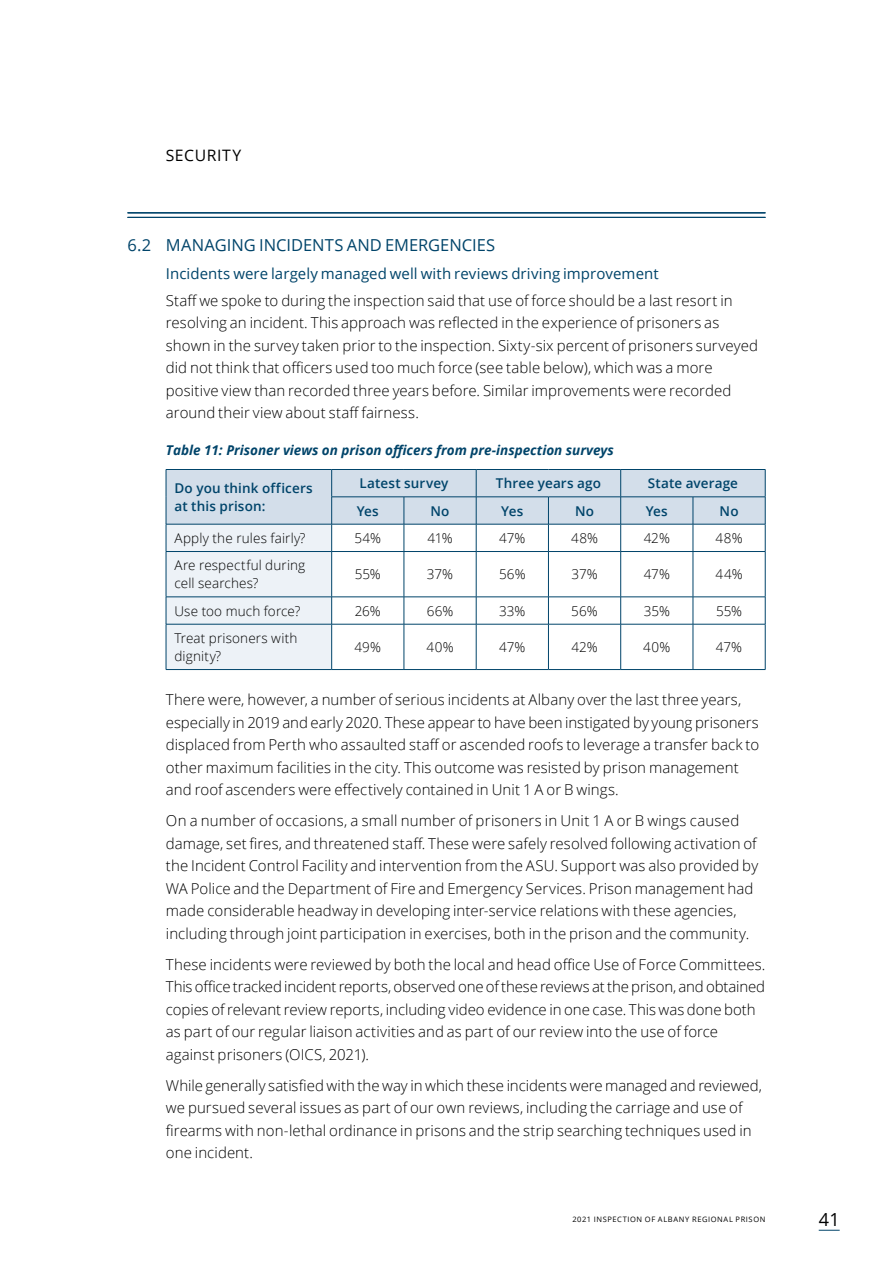
<style>
.page{position:relative;width:893px;height:1263px;background:#fff}
.page>*{position:absolute;margin:0;border:0;box-sizing:border-box;transform-origin:0 0}
.t1{font:18px "Open Sans";color:#000}
.t2{font:16.5px "Open Sans";color:#00446a}
.t3{font:15.75px "Open Sans";letter-spacing:.04em;color:#000}
.t4{font:300 15px/22.5px "Open Sans";letter-spacing:.005em;color:#000}
.t5{font:15px "Open Sans";letter-spacing:.005em;color:#00446a}
.t6{font:300 13.5px/18px "Open Sans";letter-spacing:.01em;color:#000}
.t7{font:600 13.5px/18px "Open Sans";letter-spacing:.01em;color:#00446a}
.t8{font:italic 700 13.5px "Open Sans";color:#00446a}
.t9{font:7.5px "Open Sans";letter-spacing:.08em;color:#000}
</style>
<div class="page">
<svg style="left:819px;top:1230px;width:21px;height:1px"></svg>
<hr style="left:128px;top:213px;width:637px;height:1px;background:#00446a">
<hr style="left:128px;top:217px;width:637px;height:1px;background:#00446a">
<svg style="left:166px;top:469px;width:600px;height:200px"></svg>
<hr style="left:166px;top:624px;width:166px;height:1px;background:#00446a">
<hr style="left:166px;top:624px;width:1px;height:45px;background:#00446a">
<hr style="left:332px;top:624px;width:72px;height:1px;background:#00446a">
<hr style="left:331px;top:624px;width:1px;height:45px;background:#00446a">
<hr style="left:404px;top:624px;width:72px;height:1px;background:#00446a">
<hr style="left:404px;top:624px;width:1px;height:45px;background:#00446a">
<hr style="left:476px;top:624px;width:72px;height:1px;background:#00446a">
<hr style="left:476px;top:624px;width:1px;height:45px;background:#00446a">
<hr style="left:548px;top:624px;width:73px;height:1px;background:#00446a">
<hr style="left:548px;top:624px;width:1px;height:45px;background:#00446a">
<hr style="left:621px;top:624px;width:72px;height:1px;background:#00446a">
<hr style="left:620px;top:624px;width:1px;height:45px;background:#00446a">
<hr style="left:693px;top:624px;width:72px;height:1px;background:#00446a">
<hr style="left:693px;top:624px;width:1px;height:45px;background:#00446a">
<hr style="left:765px;top:624px;width:1px;height:45px;background:#00446a">
<hr style="left:166px;top:669px;width:166px;height:1px;background:#00446a">
<hr style="left:332px;top:669px;width:72px;height:1px;background:#00446a">
<hr style="left:404px;top:669px;width:72px;height:1px;background:#00446a">
<hr style="left:476px;top:669px;width:72px;height:1px;background:#00446a">
<hr style="left:548px;top:669px;width:73px;height:1px;background:#00446a">
<hr style="left:621px;top:669px;width:72px;height:1px;background:#00446a">
<hr style="left:693px;top:669px;width:72px;height:1px;background:#00446a">
<p class="t3" style="left:166px;top:144px;width:77px">SECURITY</p>
<p class="t2" style="left:128px;top:233px;width:369px">6.2 MANAGING INCIDENTS AND EMERGENCIES</p>
<p class="t5" style="left:166px;top:263px;width:494px">Incidents were largely managed well with reviews driving improvement</p>
<p class="t4" style="left:166px;top:289px;width:594px">Staff we spoke to during the inspection said that use of force should be a last resort in resolving an incident. This approach was reflected in the experience of prisoners as shown in the survey taken prior to the inspection. Sixty-six percent of prisoners surveyed did not think that officers used too much force (see table below), which was a more positive view than recorded three years before. Similar improvements were recorded around their view about staff fairness.</p>
<p class="t8" style="left:166px;top:440px;width:450px">Table 11: Prisoner views on prison officers from pre-inspection surveys</p>
<p class="t7" style="left:175px;top:479px;width:140px">Do you think officers at this prison:</p>
<p class="t7" style="left:359px;top:474px;width:91px">Latest survey</p>
<p class="t7" style="left:496px;top:474px;width:106px">Three years ago</p>
<p class="t7" style="left:648px;top:474px;width:92px">State average</p>
<p class="t7" style="left:357px;top:501px;width:24px">Yes</p>
<p class="t7" style="left:431px;top:501px;width:20px">No</p>
<p class="t7" style="left:501px;top:501px;width:24px">Yes</p>
<p class="t7" style="left:575px;top:501px;width:20px">No</p>
<p class="t7" style="left:646px;top:501px;width:24px">Yes</p>
<p class="t7" style="left:720px;top:501px;width:20px">No</p>
<p class="t6" style="left:175px;top:529px;width:132px">Apply the rules fairly?</p>
<p class="t6" style="left:354px;top:529px;width:28px">54%</p>
<p class="t6" style="left:428px;top:529px;width:27px">41%</p>
<p class="t6" style="left:499px;top:529px;width:28px">47%</p>
<p class="t6" style="left:571px;top:529px;width:28px">48%</p>
<p class="t6" style="left:644px;top:529px;width:28px">42%</p>
<p class="t6" style="left:716px;top:529px;width:28px">48%</p>
<p class="t6" style="left:175px;top:556px;width:132px">Are respectful during cell searches?</p>
<p class="t6" style="left:355px;top:565px;width:28px">55%</p>
<p class="t6" style="left:427px;top:565px;width:28px">37%</p>
<p class="t6" style="left:499px;top:565px;width:28px">56%</p>
<p class="t6" style="left:571px;top:565px;width:28px">37%</p>
<p class="t6" style="left:644px;top:565px;width:28px">47%</p>
<p class="t6" style="left:716px;top:565px;width:29px">44%</p>
<p class="t6" style="left:175px;top:601px;width:127px">Use too much force?</p>
<p class="t6" style="left:355px;top:601px;width:28px">26%</p>
<p class="t6" style="left:427px;top:601px;width:28px">66%</p>
<p class="t6" style="left:499px;top:601px;width:28px">33%</p>
<p class="t6" style="left:571px;top:601px;width:28px">56%</p>
<p class="t6" style="left:644px;top:601px;width:28px">35%</p>
<p class="t6" style="left:716px;top:601px;width:28px">55%</p>
<p class="t6" style="left:174px;top:629px;width:124px">Treat prisoners with dignity?</p>
<p class="t6" style="left:355px;top:638px;width:28px">49%</p>
<p class="t6" style="left:426px;top:638px;width:29px">40%</p>
<p class="t6" style="left:499px;top:638px;width:28px">47%</p>
<p class="t6" style="left:571px;top:638px;width:28px">42%</p>
<p class="t6" style="left:643px;top:638px;width:29px">40%</p>
<p class="t6" style="left:716px;top:638px;width:28px">47%</p>
<p class="t4" style="left:166px;top:688px;width:595px">There were, however, a number of serious incidents at Albany over the last three years, especially in 2019 and early 2020. These appear to have been instigated by young prisoners displaced from Perth who assaulted staff or ascended roofs to leverage a transfer back to other maximum facilities in the city. This outcome was resisted by prison management and roof ascenders were effectively contained in Unit 1 A or B wings.</p>
<p class="t4" style="left:166px;top:809px;width:594px">On a number of occasions, a small number of prisoners in Unit 1 A or B wings caused damage, set fires, and threatened staff. These were safely resolved following activation of the Incident Control Facility and intervention from the ASU. Support was also provided by WA Police and the Department of Fire and Emergency Services. Prison management had made considerable headway in developing inter-service relations with these agencies, including through joint participation in exercises, both in the prison and the community.</p>
<p class="t4" style="left:166px;top:953px;width:601px">These incidents were reviewed by both the local and head office Use of Force Committees.<br>This office tracked incident reports, observed one ofthese reviews at the prison, and obtained copies of relevant review reports, including video evidence in one case. This was done both as part of our regular liaison activities and as part of our review into the use of force against prisoners (OICS, 2021).</p>
<p class="t4" style="left:166px;top:1074px;width:597px">While generally satisfied with the way in which these incidents were managed and reviewed, we pursued several issues as part of our own reviews, including the carriage and use of firearms with non-lethal ordinance in prisons and the strip searching techniques used in one incident.</p>
<p class="t9" style="left:572px;top:1214px;width:194px">2021 INSPECTION OF ALBANY REGIONAL PRISON</p>
<p class="t1" style="left:819px;top:1207px;width:22px">41</p>
</div>
